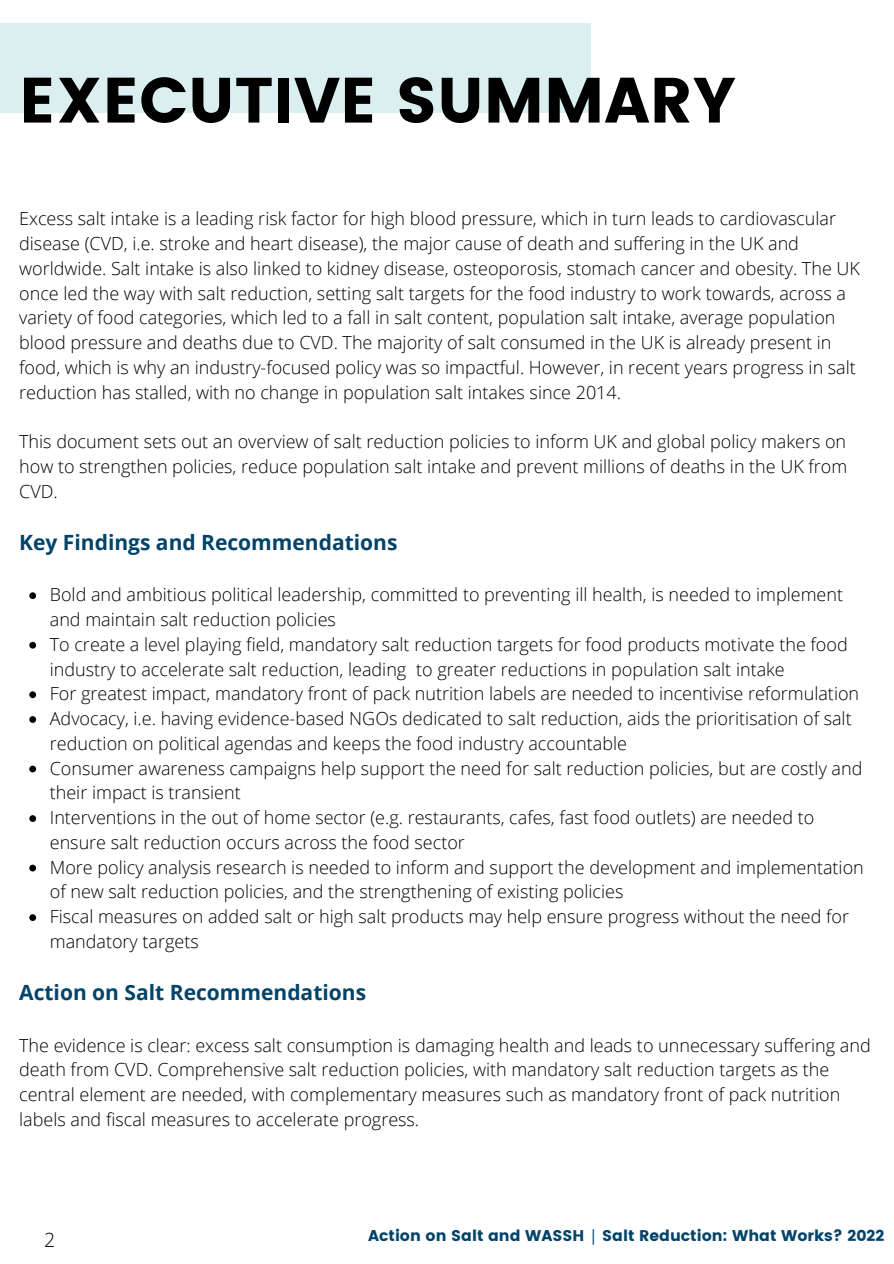
<style>
.page{position:relative;width:894px;height:1264px;background:#fff}
.page>*{position:absolute;margin:0;border:0;box-sizing:border-box;transform-origin:0 0}
.t1{font:63.75px "Poppins";color:#000}
.t2{font:700 21px "Open Sans";color:#004369}
.t3{font:300 19.5px "Open Sans";color:#000}
.t4{font:300 18px/24.8px "Open Sans";color:#000}
.t5{font:15.45px "Poppins";color:#004369}
.s1{font-family:"Noto Sans Hebrew"}
</style>
<div class="page">
<div style="left:0;top:23px;width:590px;height:89px;background:#dbeff1"></div>
<svg style="left:29px;top:592px;width:7px;height:7px"></svg>
<svg style="left:29px;top:642px;width:7px;height:6px"></svg>
<svg style="left:29px;top:691px;width:7px;height:7px"></svg>
<svg style="left:29px;top:716px;width:7px;height:7px"></svg>
<svg style="left:29px;top:765px;width:7px;height:7px"></svg>
<svg style="left:29px;top:815px;width:7px;height:7px"></svg>
<svg style="left:29px;top:864px;width:7px;height:7px"></svg>
<svg style="left:29px;top:914px;width:7px;height:7px"></svg>
<h1 class="t1" style="left:19px;top:63px;width:718px">EXECUTIVE SUMMARY</h1>
<h3 class="t4" style="left:19px;top:206px;width:842px">Excess salt intake is a leading risk factor for high blood pressure, which in turn leads to cardiovascular disease (CVD, i.e. stroke and heart disease), the major cause of death and suffering in the UK and worldwide. Salt intake is also linked to kidney disease, osteoporosis, stomach cancer and obesity. The UK once led the way with salt reduction, setting salt targets for the food industry to work towards, across a variety of food categories, which led to a fall in salt content, population salt intake, average population blood pressure and deaths due to CVD. The majority of salt consumed in the UK is already present in food, which is why an industry-focused policy was so impactful. However, in recent years progress in salt reduction has stalled, with no change in population salt intakes since 2014.</h3>
<h2 class="t4" style="left:19px;top:429px;width:829px;text-align:justify">This document sets out an overview of salt reduction policies to inform UK and global policy makers on how to strengthen policies, reduce population salt intake and prevent millions of deaths in the UK from CVD.</h2>
<p class="t2" style="left:19px;top:527px;width:380px">Key Findings and Recommendations</p>
<p class="t4" style="left:50px;top:582px;width:794px">Bold and ambitious political leadership, committed to preventing ill health, is needed to implement and maintain salt reduction policies</p>
<p class="t4" style="left:50px;top:631px;width:799px">To create a level playing field, mandatory salt reduction targets for food products motivate the food industry to accelerate salt reduction, leading to greater reductions in population salt intake</p>
<p class="t4" style="left:50px;top:681px;width:810px">For greatest impact, mandatory front of pack nutrition labels are needed to incentivise reformulation</p>
<p class="t4" style="left:50px;top:705px;width:803px">Advocacy, i.e. having evidence-based NGOs dedicated to salt reduction, aids the prioritisation of salt reduction on political agendas and keeps the food industry accountable</p>
<p class="t4" style="left:50px;top:755px;width:813px">Consumer awareness campaigns help support the need for salt reduction policies, but are costly and their impact is transient</p>
<p class="t4" style="left:50px;top:804px;width:765px">Interventions in the out of home sector (e.g. restaurants, cafes, fast food outlets) are needed to ensure salt reduction occurs across the food sector</p>
<p class="t4" style="left:50px;top:854px;width:815px">More policy analysis research is needed to inform and support the development and implementation of new salt reduction policies, and the strengthening of existing policies</p>
<h2 class="t4" style="left:50px;top:903px;width:800px">Fiscal measures on added salt or high salt products may help ensure progress without the need for mandatory targets</h2>
<h3 class="t2" style="left:19px;top:977px;width:348px">Action on Salt Recommendations</h3>
<p class="t4" style="left:19px;top:1032px;width:852px">The evidence is clear: excess salt consumption is damaging health and leads to unnecessary suffering and death from CVD. Comprehensive salt reduction policies, with mandatory salt reduction targets as the central element are needed, with complementary measures such as mandatory front of pack nutrition labels and fiscal measures to accelerate progress.</p>
<p class="t3" style="left:44px;top:1226px;width:13px">2</p>
<h3 class="t5" style="left:368px;top:1226px;width:517px">Action on Salt and WASSH <span class="s1">׀</span> Salt Reduction: What Works? 2022</h3>
</div>
